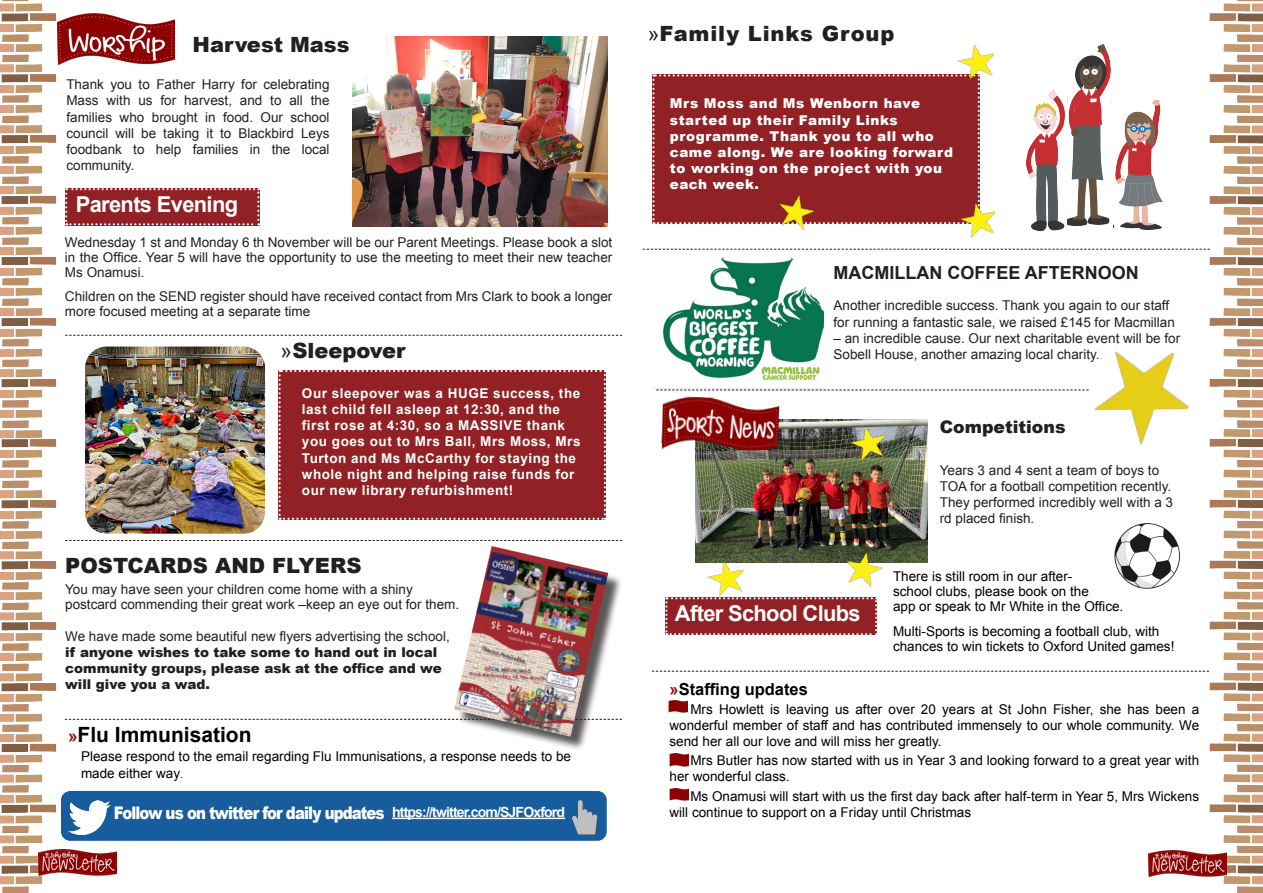
<style>
.page{position:relative;width:1263px;height:893px;background:#fff}
.page>*{position:absolute;margin:0;border:0;box-sizing:border-box;transform-origin:0 0}
.t1{font:700 21.9px "Arial";letter-spacing:-.03em;color:#fff}
.t2{font:900 21px "Arial";color:#231f20}
.t3{font:900 21px "Arial";letter-spacing:.04em;color:#231f20}
.t4{font:700 21px "Arial";color:#000}
.t5{font:700 18px "Arial";color:#231f20}
.t6{font:900 17.4px "Arial";letter-spacing:-.06em;color:#fff;scale:.86 1}
.t7{font:900 17.25px "Arial";color:#231f20}
.t8{font:700 16.5px "Arial";color:#000}
.t9{font:700 14.1px "Arial";letter-spacing:-.06em;color:#fff}
.t10{font:13.5px/16.2px "Arial";color:#231f20}
.t11{font:13.5px/16.2px "Arial";color:#000}
.t12{font:700 13.5px/16.2px "Arial";letter-spacing:.04em;color:#fff}
.t13{font:900 13.5px/16.2px "Arial";color:#231f20}
.t14{font:900 13.5px/16.2px "Arial";letter-spacing:.04em;color:#fff}
.s1{font-weight:400}
.s2{font-size:17.25px;color:#891619}
.s3{font-size:11.25px}
.s4{color:#891619}
</style>
<div class="page">
<div style="left:279px;top:370px;width:327px;height:150px;background:#912124"></div>
<svg style="left:665px;top:597px;width:212px;height:38px;background:#952a2d"></svg>
<img style="left:695px;top:420px;width:232px;height:142px">
<svg style="left:101px;top:719px;width:353px;height:1px"></svg>
<div style="left:61px;top:791px;width:546px;height:50px;background:#175d9e;border-radius:9px"></div>
<img style="left:0;top:0;width:101px;height:893px">
<img style="left:1208px;top:0;width:55px;height:893px">
<svg style="left:643px;top:249px;width:567px;height:1px"></svg>
<img style="left:38px;top:849px;width:78px;height:27px">
<img style="left:661px;top:396px;width:118px;height:57px">
<img style="left:58px;top:13px;width:117px;height:51px">
<img style="left:69px;top:800px;width:42px;height:35px">
<img style="left:572px;top:801px;width:25px;height:34px">
<hr style="left:392px;top:818px;width:173px;height:1px;background:#fff">
<img style="left:1148px;top:850px;width:78px;height:27px">
<div style="left:652px;top:74px;width:328px;height:150px;background:#912124"></div>
<img style="left:775px;top:188px;width:44px;height:43px">
<img style="left:955px;top:196px;width:41px;height:42px">
<img style="left:954px;top:45px;width:40px;height:37px">
<svg style="left:656px;top:390px;width:417px;height:1px"></svg>
<img style="left:842px;top:545px;width:44px;height:43px">
<img style="left:704px;top:554px;width:44px;height:44px">
<img style="left:845px;top:420px;width:44px;height:43px">
<img style="left:1074px;top:325px;width:135px;height:137px">
<img style="left:353px;top:36px;width:254px;height:191px">
<img style="left:1114px;top:523px;width:66px;height:66px">
<img style="left:85px;top:347px;width:180px;height:187px">
<img style="left:1068px;top:45px;width:43px;height:182px">
<img style="left:1026px;top:89px;width:39px;height:143px">
<img style="left:1113px;top:101px;width:49px;height:128px">
<img style="left:654px;top:257px;width:170px;height:131px">
<img style="left:669px;top:700px;width:18px;height:13px">
<svg style="left:652px;top:671px;width:557px;height:1px"></svg>
<img style="left:670px;top:754px;width:18px;height:12px">
<img style="left:670px;top:788px;width:18px;height:13px">
<div style="left:456px;top:548px;width:167px;height:203px;background:#231f20;opacity:.75"></div>
<img style="left:454px;top:546px;width:154px;height:191px">
<svg style="left:65px;top:540px;width:557px;height:1px"></svg>
<svg style="left:65px;top:335px;width:557px;height:1px"></svg>
<svg style="left:65px;top:188px;width:194px;height:37px;background:#962b2e"></svg>
<p class="t2" style="left:193px;top:29px;width:158px">Harvest Mass</p>
<p class="t10" style="left:66px;top:77px;width:265px;text-align:justify">Thank you to Father Harry for celebrating Mass with us for harvest, and to all the families who brought in food. Our school council will be taking it to Blackbird Leys foodbank to help families in the local community.</p>
<p class="t1" style="left:76px;top:190px;width:164px">Parents Evening</p>
<p class="t10" style="left:65px;top:235px;width:549px;line-height:15px;text-align:justify">Wednesday 1 st and Monday 6 th November will be our Parent Meetings. Please book a slot in the Office. Year 5 will have the opportunity to use the meeting to meet their new teacher Ms Onamusi.</p>
<p class="t10" style="left:65px;top:289px;width:549px;line-height:15px">Children on the SEND register should have received contact from Mrs Clark to book a longer more focused meeting at a separate time</p>
<p class="t2" style="left:281px;top:335px;width:126px"><span class="s1">»</span>Sleepover</p>
<p class="t12" style="left:302px;top:385px;width:280px">Our sleepover was a HUGE success, the last child fell asleep at 12:30, and the first rose at 4:30, so a MASSIVE thank you goes out to Mrs Ball, Mrs Moss, Mrs Turton and Ms McCarthy for staying the whole night and helping raise funds for our new library refurbishment!</p>
<p class="t2" style="left:65px;top:551px;width:298px">POSTCARDS AND FLYERS</p>
<p class="t10" style="left:65px;top:582px;width:395px;line-height:15px">You may have seen your children come home with a shiny postcard commending their great work –keep an eye out for them.</p>
<p class="t13" style="left:65px;top:627px;width:386px"><span class="s1">We have made some beautiful new flyers advertising the school, </span>if anyone wishes to take some to hand out in local community groups, please ask at the office and we will give you a wad.</p>
<p class="t4" style="left:68px;top:721px;width:185px"><span class="s2">»</span>Flu Immunisation</p>
<p class="t11" style="left:81px;top:749px;width:491px">Please respond to the email regarding Flu Immunisations, a response needs to be made either way<span class="s3">.</span></p>
<p class="t6" style="left:114px;top:800px;width:316px">Follow us on twitter for daily updates</p>
<p class="t9" style="left:392px;top:803px;width:175px">https://twitter.com/SJFOxford</p>
<p class="t3" style="left:648px;top:18px;width:248px"><span class="s1">»</span>Family Links Group</p>
<p class="t14" style="left:670px;top:95px;width:285px">Mrs Moss and Ms Wenborn have started up their Family Links programme. Thank you to all who came along. We are looking forward to working on the project with you each week.</p>
<p class="t5" style="left:833px;top:260px;width:307px">MACMILLAN COFFEE AFTERNOON</p>
<p class="t10" style="left:833px;top:298px;width:343px">Another incredible success. Thank you again to our staff for running a fantastic sale, we raised £145 for Macmillan</p>
<p class="t10" style="left:833px;top:330px;width:348px">– an incredible cause. Our next charitable event will be for<br>Sobell House, another amazing local charity.</p>
<p class="t7" style="left:940px;top:415px;width:127px">Competitions</p>
<p class="t1" style="left:675px;top:599px;width:187px">After School Clubs</p>
<p class="t10" style="left:940px;top:462px;width:235px">Years 3 and 4 sent a team of boys to<br>TOA for a football competition recently.<br>They performed incredibly well with a 3 rd placed finish.</p>
<p class="t11" style="left:893px;top:569px;width:232px;line-height:15px">There is still room in our after-<br>school clubs, please book on the<br>app or speak to Mr White in the Office.</p>
<p class="t11" style="left:893px;top:624px;width:283px;line-height:15px">Multi-Sports is becoming a football club, with chances to win tickets to Oxford United games!</p>
<p class="t8" style="left:669px;top:678px;width:140px"><span class="s4">»</span>Staffing updates</p>
<p class="t11" style="left:669px;top:701px;width:531px;text-align:justify;text-indent:21px">Mrs Howlett is leaving us after over 20 years at St John Fisher, she has been a wonderful member of staff and has contributed immensely to our whole community. We send her all our love and will miss her greatly.</p>
<p class="t11" style="left:669px;top:753px;width:531px;text-indent:21px">Mrs Butler has now started with us in Year 3 and looking forward to a great year with her wonderful class.</p>
<p class="t11" style="left:669px;top:788px;width:531px;text-indent:21px">Ms Onamusi will start with us the first day back after half-term in Year 5, Mrs Wickens will continue to support on a Friday until Christmas</p>
</div>
